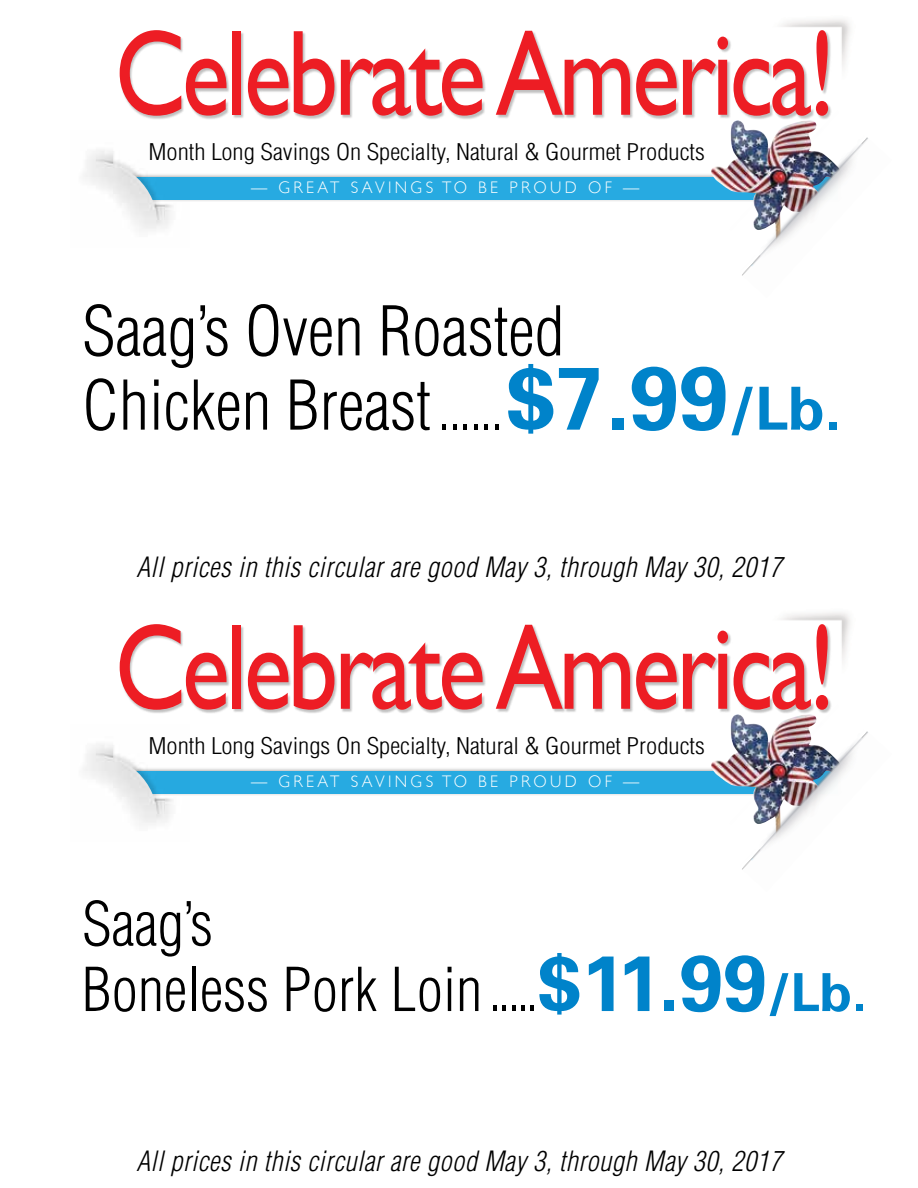
<style>
.page{position:relative;width:918px;height:1188px;background:#fff}
.page>*{position:absolute;margin:0;border:0;box-sizing:border-box;transform-origin:0 0}
.t1{font:122.4px "Gill Sans";letter-spacing:-.04em;color:#ed1d24;scale:.82 1}
.t2{font:300 condensed 66.75px/74.2px "Helvetica";color:#000}
.t3{font:300 condensed 59.1px/65.7px "Helvetica";color:#000}
.t4{font:italic 300 condensed 27.3px "Helvetica";letter-spacing:.02em;color:#000}
.t5{font:300 condensed 22.5px "Helvetica";color:#000;scale:1.12 1}
.t6{font:300 16.8px "Gill Sans";letter-spacing:.21em;color:#fff}
.s1{font-family:"Univers";font-weight:700;font-stretch:normal;font-size:89.1px;color:#0083ca}
.s2{font-family:"Univers";font-weight:700;font-stretch:normal;font-size:59.4px;color:#0083ca}
.s3{font-family:"Univers";font-weight:700;font-stretch:normal;font-size:78.75px;color:#0083ca}
.s4{font-family:"Univers";font-weight:700;font-stretch:normal;font-size:52.5px;color:#0083ca}
</style>
<div class="page">
<img style="left:782px;top:19px;width:68px;height:48px">
<div style="left:112px;top:173px;width:729px;height:30px;background:#000;opacity:.33"></div>
<div style="left:115px;top:177px;width:723px;height:22px;background:#27aae1"></div>
<div style="left:120px;top:31px;width:712px;height:89px;background:#000;opacity:.25"></div>
<img style="left:84px;top:150px;width:106px;height:79px">
<img style="left:90px;top:159px;width:68px;height:66px">
<img style="left:712px;top:110px;width:156px;height:166px">
<img style="left:782px;top:612px;width:68px;height:48px">
<div style="left:112px;top:767px;width:729px;height:30px;background:#000;opacity:.33"></div>
<div style="left:115px;top:771px;width:723px;height:22px;background:#27aae1"></div>
<div style="left:120px;top:625px;width:712px;height:89px;background:#000;opacity:.25"></div>
<img style="left:84px;top:744px;width:106px;height:79px">
<img style="left:90px;top:753px;width:68px;height:66px">
<img style="left:712px;top:704px;width:156px;height:166px">
<h1 class="t1" style="left:115px;top:2px;width:881px">Celebrate America!</h1>
<p class="t5" style="left:149px;top:139px;width:498px">Month Long Savings On Specialty, Natural &amp; Gourmet Products</p>
<p class="t6" style="left:251px;top:178px;width:172px">— GREAT SAVINGS</p>
<p class="t6" style="left:442px;top:178px;width:199px">TO BE PROUD OF —</p>
<h2 class="t2" style="left:82px;top:294px;width:761px">Saag’s Oven Roasted<br>Chicken Breast <span class="s1">$7.99</span><span class="s2">/Lb.</span></h2>
<p class="t4" style="left:136px;top:551px;width:647px">All prices in this circular are good May 3, through May 30, 2017</p>
<h1 class="t1" style="left:115px;top:596px;width:881px">Celebrate America!</h1>
<p class="t5" style="left:149px;top:733px;width:498px">Month Long Savings On Specialty, Natural &amp; Gourmet Products</p>
<p class="t6" style="left:251px;top:772px;width:172px">— GREAT SAVINGS</p>
<p class="t6" style="left:442px;top:772px;width:199px">TO BE PROUD OF —</p>
<h3 class="t3" style="left:82px;top:891px;width:786px">Saag’s<br>Boneless Pork Loin <span class="s3">$11.99</span><span class="s4">/Lb.</span></h3>
<p class="t4" style="left:136px;top:1145px;width:647px">All prices in this circular are good May 3, through May 30, 2017</p>
</div>
